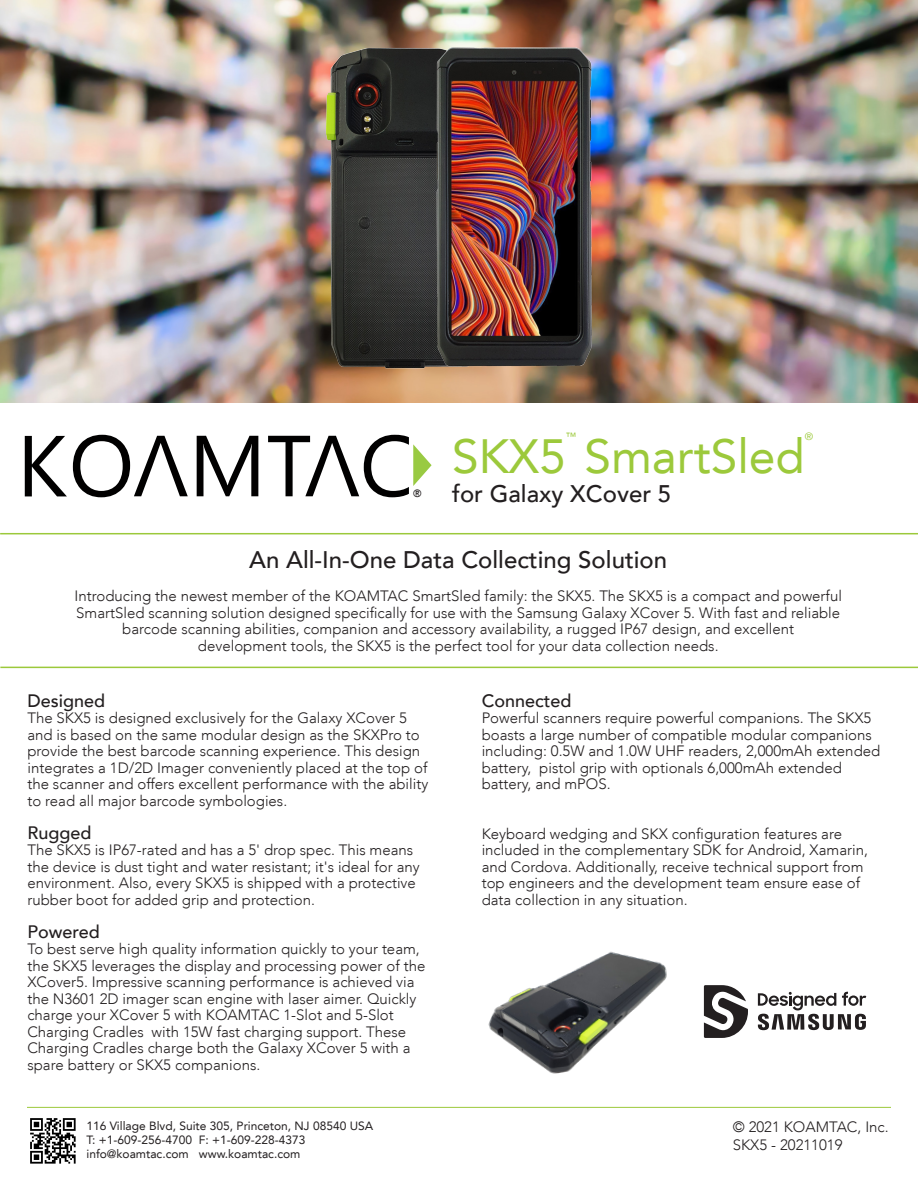
<style>
.page{position:relative;width:918px;height:1188px;background:#fff}
.page>*{position:absolute;margin:0;border:0;box-sizing:border-box;transform-origin:0 0}
.Product_Title{font:48px "Avenir LT";color:#9cc93b}
.Tagline_Subtitle{font:500 24px "Avenir LT";color:#231f20}
.topic_heading{font:500 18px "Avenir LT";color:#231f20}
.Body_Copy{font:300 15px/16.5px "Avenir LT";color:#231f20}
.line_spacing{font:300 15px/16.5px "Avenir LT";color:#231f20;text-align:center}
.t1{font:12px "Avenir LT";color:#231f20}
.t2{font:500 10.65px "Avenir LT";color:#231f20}
.Product_Title-2{font:10.5px "Avenir LT";color:#9cc93b}
</style>
<div class="page">
<hr style="left:27px;top:1107px;width:864px;height:1px;background:#9cc93b">
<svg style="left:197px;top:436px;width:61px;height:60px"></svg>
<svg style="left:25px;top:436px;width:42px;height:60px"></svg>
<svg style="left:73px;top:435px;width:115px;height:62px"></svg>
<svg style="left:268px;top:435px;width:164px;height:62px"></svg>
<hr style="left:0;top:533px;width:918px;height:1px;background:#9cc93b">
<hr style="left:0;top:667px;width:918px;height:1px;background:#9cc93b">
<img style="left:0;top:1px;width:918px;height:401px">
<img style="left:30px;top:1118px;width:46px;height:46px">
<svg style="left:704px;top:985px;width:44px;height:53px"></svg>
<svg style="left:758px;top:992px;width:108px;height:38px"></svg>
<img style="left:324px;top:44px;width:162px;height:328px">
<img style="left:433px;top:44px;width:160px;height:326px">
<img style="left:488px;top:951px;width:179px;height:123px">
<p class="t2" style="left:413px;top:487px;width:10px">®</p>
<p class="Product_Title-2" style="left:566px;top:431px;width:12px">™</p>
<p class="Product_Title-2" style="left:805px;top:431px;width:10px">®</p>
<p class="Product_Title" style="left:452px;top:429px;width:354px">SKX5 SmartSled</p>
<p class="Tagline_Subtitle" style="left:452px;top:480px;width:221px">for Galaxy XCover 5</p>
<p class="Tagline_Subtitle" style="left:249px;top:546px;width:419px">An All-In-One Data Collecting Solution</p>
<p class="line_spacing" style="left:75px;top:588px;width:769px">Introducing the newest member of the KOAMTAC SmartSled family: the SKX5. The SKX5 is a compact and powerful SmartSled scanning solution designed specifically for use with the Samsung Galaxy XCover 5. With fast and reliable barcode scanning abilities, companion and accessory availability, a rugged IP67 design, and excellent<br>development tools, the SKX5 is the perfect tool for your data collection needs.</p>
<p class="topic_heading" style="left:27px;top:690px;width:79px">Designed</p>
<p class="Body_Copy" style="left:27px;top:710px;width:402px">The SKX5 is designed exclusively for the Galaxy XCover 5 and is based on the same modular design as the SKXPro to provide the best barcode scanning experience. This design integrates a 1D/2D Imager conveniently placed at the top of the scanner and offers excellent performance with the ability to read all major barcode symbologies.</p>
<p class="topic_heading" style="left:27px;top:822px;width:66px">Rugged</p>
<p class="Body_Copy" style="left:27px;top:842px;width:394px">The SKX5 is IP67-rated and has a 5' drop spec. This means the device is dust tight and water resistant; it's ideal for any environment. Also, every SKX5 is shipped with a protective rubber boot for added grip and protection.</p>
<p class="topic_heading" style="left:27px;top:921px;width:74px">Powered</p>
<p class="Body_Copy" style="left:27px;top:941px;width:399px">To best serve high quality information quickly to your team, the SKX5 leverages the display and processing power of the XCover5. Impressive scanning performance is achieved via the N3601 2D imager scan engine with laser aimer. Quickly charge your XCover 5 with KOAMTAC 1-Slot and 5-Slot Charging Cradles with 15W fast charging support. These Charging Cradles charge both the Galaxy XCover 5 with a spare battery or SKX5 companions.</p>
<p class="topic_heading" style="left:482px;top:690px;width:91px">Connected</p>
<p class="Body_Copy" style="left:482px;top:710px;width:400px">Powerful scanners require powerful companions. The SKX5 boasts a large number of compatible modular companions including: 0.5W and 1.0W UHF readers, 2,000mAh extended battery, pistol grip with optionals 6,000mAh extended battery, and mPOS.</p>
<p class="Body_Copy" style="left:482px;top:826px;width:388px">Keyboard wedging and SKX configuration features are included in the complementary SDK for Android, Xamarin, and Cordova. Additionally, receive technical support from top engineers and the development team ensure ease of data collection in any situation.</p>
<p class="t1" style="left:87px;top:1118px;width:288px">116 Village Blvd, Suite 305, Princeton, NJ 08540 USA</p>
<p class="t1" style="left:87px;top:1133px;width:220px">T: +1-609-256-4700 F: +1-609-228-4373</p>
<p class="t1" style="left:87px;top:1147px;width:215px">info@koamtac.com www.koamtac.com</p>
<p class="Body_Copy" style="left:733px;top:1119px;width:157px">© 2021 KOAMTAC, Inc.</p>
<p class="Body_Copy" style="left:733px;top:1137px;width:111px">SKX5 - 20211019</p>
</div>
